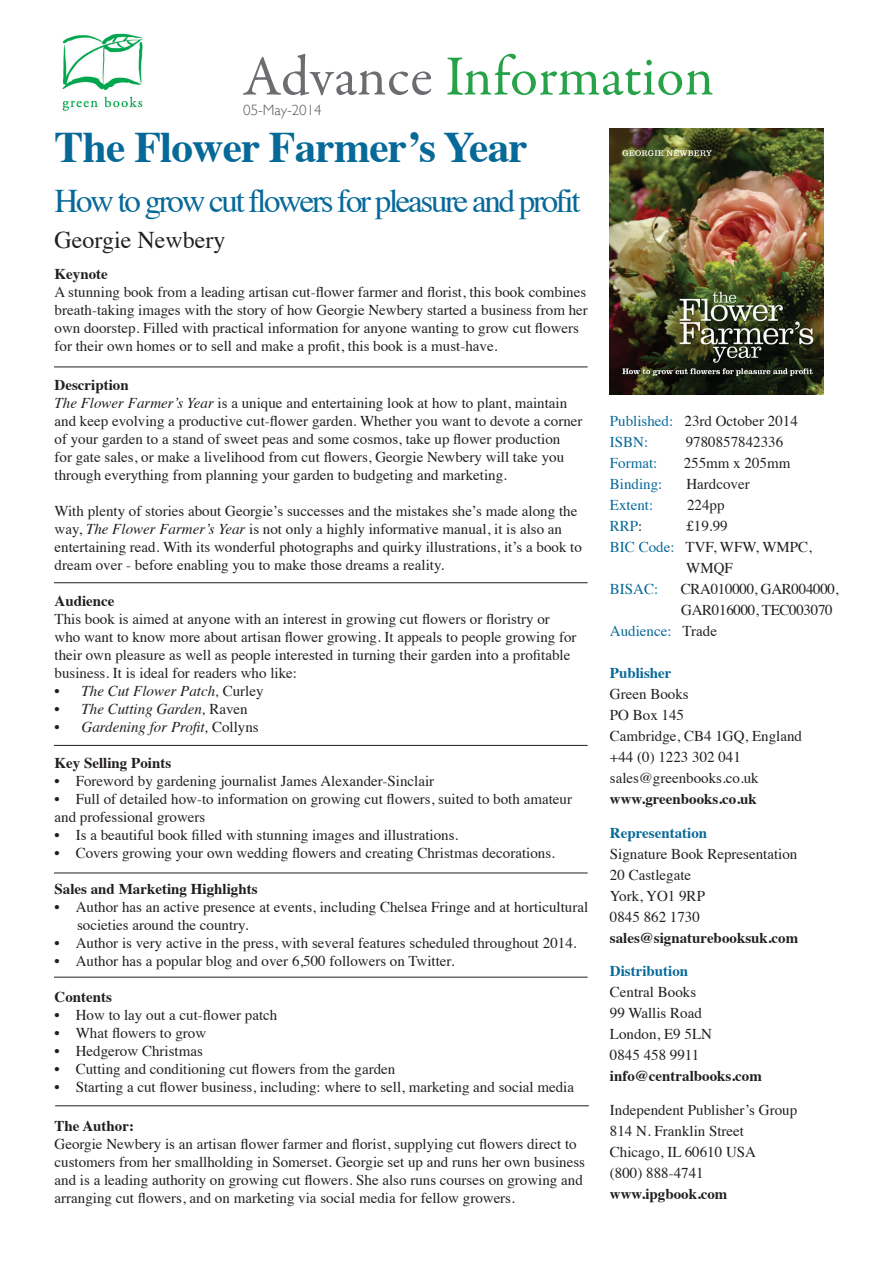
<style>
.page{position:relative;width:893px;height:1263px;background:#fff}
.page>*{position:absolute;margin:0;border:0;box-sizing:border-box;transform-origin:0 0}
.t1{font:57px "Garamond Premr Pro";letter-spacing:.005em;color:#26a348}
.t2{font:700 43.5px "Times";letter-spacing:-.02em;color:#076998}
.t3{font:33px "Times";letter-spacing:-.07em;color:#076998}
.t4{font:24px "Times";color:#231f20}
.t5{font:15px/18px "Times";color:#231f20}
.t6{font:700 15px "Times";color:#231f20}
.t7{font:15px/21px "Times";color:#076998}
.t8{font:italic 15px "Times";color:#231f20}
.t9{font:15px "Times";letter-spacing:-.02em;color:#231f20}
.t10{font:700 15px "Times";color:#076998}
.t11{font:300 15px "Gill Sans";color:#57585a}
.s1{color:#6c6d70}
.s2{font-weight:700}
.s3{font-style:italic}
.s4{font-style:normal}
.s5{color:#231f20}
.s6{color:#076998}
</style>
<div class="page">
<img style="left:62px;top:33px;width:81px;height:78px">
<hr style="left:54px;top:582px;width:534px;height:1px;background:#231f20">
<hr style="left:54px;top:745px;width:534px;height:1px;background:#231f20">
<hr style="left:54px;top:873px;width:534px;height:1px;background:#231f20">
<hr style="left:54px;top:977px;width:534px;height:1px;background:#231f20">
<hr style="left:55px;top:1105px;width:534px;height:1px;background:#231f20">
<hr style="left:54px;top:367px;width:534px;height:1px;background:#231f20">
<img style="left:610px;top:129px;width:213px;height:265px">
<h1 class="t1" style="left:243px;top:42px;width:473px"><span class="s1">Advance</span> Information</h1>
<h2 class="t2" style="left:55px;top:106px;width:475px">The Flower Farmer’s Year</h2>
<h3 class="t3" style="left:55px;top:170px;width:528px">How to grow cut flowers for pleasure and profit</h3>
<h3 class="t4" style="left:55px;top:217px;width:172px">Georgie Newbery</h3>
<p class="t6" style="left:55px;top:259px;width:55px">Keynote</p>
<p class="t5" style="left:55px;top:281px;width:535px">A stunning book from a leading artisan cut-flower farmer and florist, this book combines breath-taking images with the story of how Georgie Newbery started a business from her own doorstep. Filled with practical information for anyone wanting to grow cut flowers for their own homes or to sell and make a profit, this book is a must-have.</p>
<p class="t5" style="left:55px;top:374px;width:529px"><span class="s2">Description<br></span><span class="s3">The Flower Farmer’s Year</span> is a unique and entertaining look at how to plant, maintain and keep evolving a productive cut-flower garden. Whether you want to devote a corner of your garden to a stand of sweet peas and some cosmos, take up flower production<br>for gate sales, or make a livelihood from cut flowers, Georgie Newbery will take you through everything from planning your garden to budgeting and marketing.</p>
<p class="t5" style="left:55px;top:500px;width:529px">With plenty of stories about Georgie’s successes and the mistakes she’s made along the way, <span class="s3">The Flower Farmer’s Year</span> is not only a highly informative manual, it is also an entertaining read. With its wonderful photographs and quirky illustrations, it’s a book to dream over - before enabling you to make those dreams a reality.</p>
<p class="t6" style="left:55px;top:586px;width:62px">Audience</p>
<p class="t5" style="left:55px;top:608px;width:524px">This book is aimed at anyone with an interest in growing cut flowers or floristry or who want to know more about artisan flower growing. It appeals to people growing for their own pleasure as well as people interested in turning their garden into a profitable business. It is ideal for readers who like:</p>
<p class="t8" style="left:55px;top:677px;width:211px"><span class="s4">•</span> The Cut Flower Patch, <span class="s4">Curley</span></p>
<p class="t8" style="left:55px;top:695px;width:195px"><span class="s4">•</span> The Cutting Garden, <span class="s4">Raven</span></p>
<p class="t8" style="left:55px;top:713px;width:206px"><span class="s4">•</span> Gardening for Profit, <span class="s4">Collyns</span></p>
<p class="t6" style="left:55px;top:748px;width:118px">Key Selling Points</p>
<p class="t5" style="left:55px;top:770px;width:381px">• Foreword by gardening journalist James Alexander-Sinclair</p>
<p class="t5" style="left:55px;top:788px;width:519px">• Full of detailed how-to information on growing cut flowers, suited to both amateur and professional growers</p>
<p class="t5" style="left:55px;top:824px;width:405px">• Is a beautiful book filled with stunning images and illustrations.</p>
<p class="t5" style="left:55px;top:842px;width:502px">• Covers growing your own wedding flowers and creating Christmas decorations.</p>
<p class="t6" style="left:55px;top:874px;width:204px">Sales and Marketing Highlights</p>
<p class="t5" style="left:77px;top:896px;width:513px;text-indent:-22px">• Author has an active presence at events, including Chelsea Fringe and at horticultural societies around the country.</p>
<p class="t5" style="left:55px;top:932px;width:524px">• Author is very active in the press, with several features scheduled throughout 2014.</p>
<p class="t5" style="left:55px;top:950px;width:401px">• Author has a popular blog and over 6,500 followers on Twitter.</p>
<p class="t6" style="left:55px;top:982px;width:59px">Contents</p>
<p class="t5" style="left:55px;top:1004px;width:224px">• How to lay out a cut-flower patch</p>
<p class="t5" style="left:55px;top:1022px;width:153px">• What flowers to grow</p>
<p class="t5" style="left:55px;top:1040px;width:150px">• Hedgerow Christmas</p>
<p class="t5" style="left:55px;top:1058px;width:342px">• Cutting and conditioning cut flowers from the garden</p>
<p class="t5" style="left:55px;top:1076px;width:521px">• Starting a cut flower business, including: where to sell, marketing and social media</p>
<p class="t6" style="left:55px;top:1111px;width:81px">The Author:</p>
<p class="t5" style="left:55px;top:1133px;width:532px">Georgie Newbery is an artisan flower farmer and florist, supplying cut flowers direct to customers from her smallholding in Somerset. Georgie set up and runs her own business and is a leading authority on growing cut flowers. She also runs courses on growing and arranging cut flowers, and on marketing via social media for fellow growers.</p>
<p class="t11" style="left:243px;top:98px;width:80px">05-May-2014</p>
<p class="t7" style="left:610px;top:409px;width:189px">Published: <span class="s5">23rd October 2014<br></span>ISBN:</p>
<p class="t5" style="left:686px;top:431px;width:99px">9780857842336</p>
<p class="t7" style="left:610px;top:451px;width:49px">Format:</p>
<p class="t5" style="left:684px;top:452px;width:108px">255mm x 205mm</p>
<p class="t7" style="left:610px;top:472px;width:54px">Binding:</p>
<p class="t5" style="left:686px;top:473px;width:65px">Hardcover</p>
<p class="t7" style="left:610px;top:493px;width:45px">Extent:</p>
<p class="t5" style="left:687px;top:494px;width:39px">224pp</p>
<p class="t7" style="left:610px;top:514px;width:34px">RRP<span class="s5">:</span></p>
<p class="t5" style="left:610px;top:514px;width:204px;line-height:21px;text-align:center">£19.99<br><span class="s6">BIC Code:</span> TVF, WFW, WMPC,<br>WMQF</p>
<p class="t7" style="left:610px;top:577px;width:50px">BISAC:</p>
<p class="t9" style="left:681px;top:575px;width:159px">CRA010000, GAR004000,</p>
<p class="t9" style="left:681px;top:596px;width:153px">GAR016000, TEC003070</p>
<p class="t7" style="left:610px;top:619px;width:109px">Audience: <span class="s5">Trade</span></p>
<p class="t10" style="left:610px;top:658px;width:63px">Publisher</p>
<p class="t5" style="left:610px;top:682px;width:194px;line-height:21px">Green Books<br>PO Box 145<br>Cambridge, CB4 1GQ, England +44 (0) 1223 302 041 sales@greenbooks.co.uk</p>
<p class="t6" style="left:610px;top:784px;width:148px">www.greenbooks.co.uk</p>
<p class="t10" style="left:610px;top:818px;width:99px">Representation</p>
<p class="t5" style="left:610px;top:842px;width:189px;line-height:21px">Signature Book Representation<br>20 Castlegate<br>York, YO1 9RP<br>0845 862 1730</p>
<p class="t6" style="left:610px;top:923px;width:190px">sales@signaturebooksuk.com</p>
<p class="t10" style="left:610px;top:957px;width:80px">Distribution</p>
<p class="t5" style="left:610px;top:980px;width:104px;line-height:21px">Central Books<br>99 Wallis Road<br>London, E9 5LN<br>0845 458 9911</p>
<p class="t6" style="left:610px;top:1062px;width:153px">info@centralbooks.com</p>
<p class="t5" style="left:610px;top:1098px;width:189px;line-height:21px">Independent Publisher’s Group<br>814 N. Franklin Street<br>Chicago, IL 60610 USA<br>(800) 888-4741</p>
<p class="t6" style="left:610px;top:1179px;width:119px">www.ipgbook.com</p>
</div>
